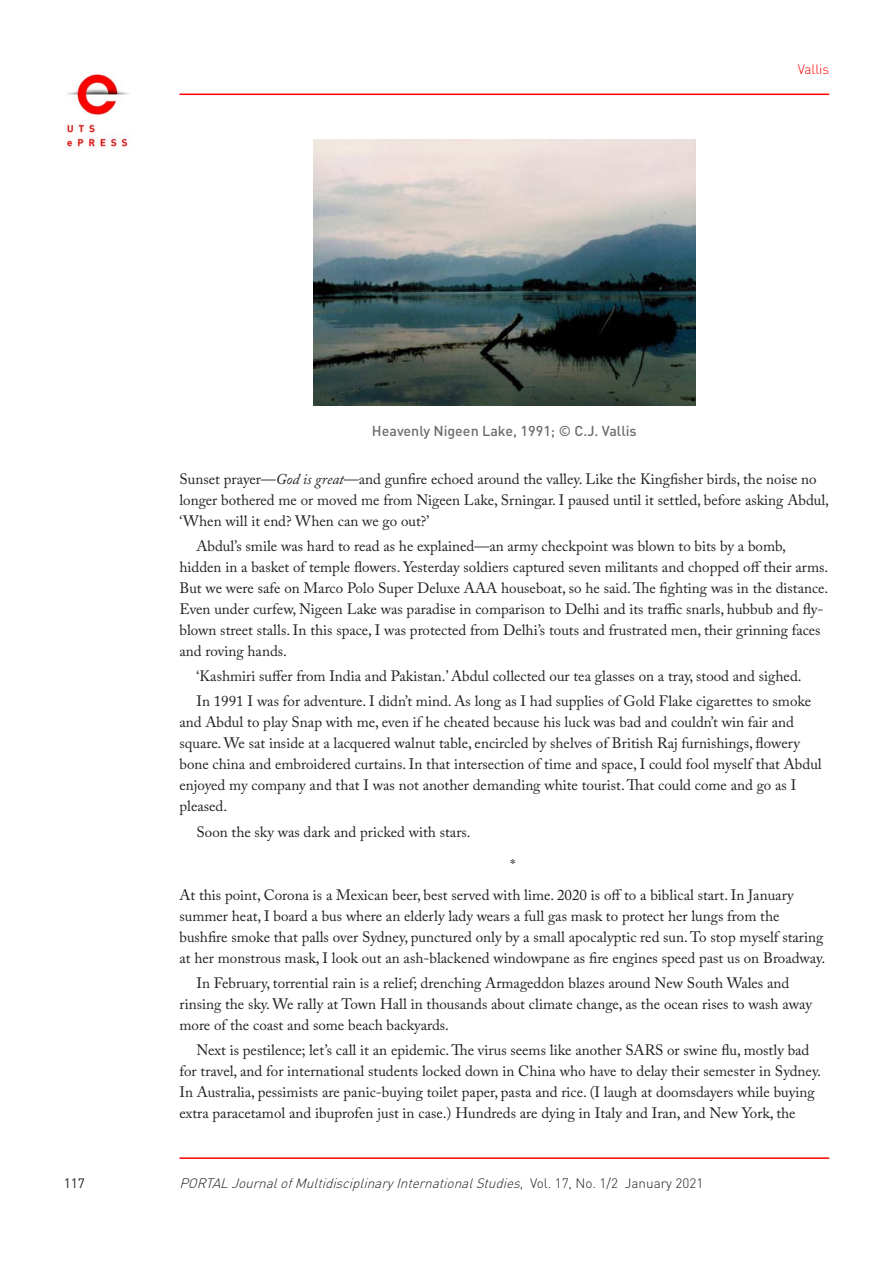
<style>
.page{position:relative;width:893px;height:1263px;background:#fff}
.page>*{position:absolute;margin:0;border:0;box-sizing:border-box;transform-origin:0 0}
.t1{font:15px/21px "Adobe Caslon Pro";color:#231f20}
.t2{font:500 14.25px "DIN";color:#6c6d70}
.t3{font:italic 300 13.5px "DIN Pro";color:#231f20}
.t4{font:300 13.5px "DIN Pro";color:#fe0000}
.t5{font:13.5px "DIN Pro";color:#231f20}
.s1{font-style:italic}
.s2{font-style:normal}
</style>
<div class="page">
<hr style="left:179px;top:1157px;width:650px;height:2px;background:#fe0000">
<img style="left:313px;top:139px;width:382px;height:266px">
<img style="left:66px;top:74px;width:63px;height:75px">
<hr style="left:179px;top:94px;width:650px;height:1px;background:#fe0000">
<p class="t4" style="left:798px;top:60px;width:33px">Vallis</p>
<p class="t2" style="left:372px;top:421px;width:266px">Heavenly Nigeen Lake, 1991; © C.J. Vallis</p>
<p class="t1" style="left:179px;top:468px;width:651px">Sunset prayer—<span class="s1">God is great</span>—and gunfire echoed around the valley. Like the Kingfisher birds, the noise no longer bothered me or moved me from Nigeen Lake, Srningar. I paused until it settled, before asking Abdul, ‘When will it end? When can we go out?’</p>
<p class="t1" style="left:179px;top:535px;width:650px;text-indent:17px">Abdul’s smile was hard to read as he explained—an army checkpoint was blown to bits by a bomb, hidden in a basket of temple flowers. Yesterday soldiers captured seven militants and chopped off their arms.<br>But we were safe on Marco Polo Super Deluxe AAA houseboat, so he said. The fighting was in the distance.<br>Even under curfew, Nigeen Lake was paradise in comparison to Delhi and its traffic snarls, hubbub and fly&shy;blown street stalls. In this space, I was protected from Delhi’s touts and frustrated men, their grinning faces and roving hands.</p>
<p class="t1" style="left:196px;top:663px;width:616px;line-height:25.2px">‘Kashmiri suffer from India and Pakistan.’ Abdul collected our tea glasses on a tray, stood and sighed.<br>In 1991 I was for adventure. I didn’t mind. As long as I had supplies of Gold Flake cigarettes to smoke</p>
<p class="t1" style="left:179px;top:712px;width:644px">and Abdul to play Snap with me, even if he cheated because his luck was bad and couldn’t win fair and square. We sat inside at a lacquered walnut table, encircled by shelves of British Raj furnishings, flowery bone china and embroidered curtains. In that intersection of time and space, I could fool myself that Abdul enjoyed my company and that I was not another demanding white tourist. That could come and go as I pleased.</p>
<p class="t1" style="left:196px;top:821px;width:276px">Soon the sky was dark and pricked with stars.</p>
<p class="t1" style="left:179px;top:850px;width:616px;line-height:29.5px;text-indent:331px">*<br>At this point, Corona is a Mexican beer, best served with lime. 2020 is off to a biblical start. In January</p>
<p class="t1" style="left:179px;top:905px;width:647px">summer heat, I board a bus where an elderly lady wears a full gas mask to protect her lungs from the bushfire smoke that palls over Sydney, punctured only by a small apocalyptic red sun. To stop myself staring at her monstrous mask, I look out an ash-blackened windowpane as fire engines speed past us on Broadway.</p>
<p class="t1" style="left:179px;top:972px;width:634px;text-indent:17px">In February, torrential rain is a relief; drenching Armageddon blazes around New South Wales and rinsing the sky. We rally at Town Hall in thousands about climate change, as the ocean rises to wash away more of the coast and some beach backyards.</p>
<p class="t1" style="left:179px;top:1040px;width:643px;text-indent:17px">Next is pestilence; let’s call it an epidemic. The virus seems like another SARS or swine flu, mostly bad for travel, and for international students locked down in China who have to delay their semester in Sydney.<br>In Australia, pessimists are panic-buying toilet paper, pasta and rice. (I laugh at doomsdayers while buying extra paracetamol and ibuprofen just in case.) Hundreds are dying in Italy and Iran, and New York, the</p>
<p class="t5" style="left:64px;top:1174px;width:23px">117</p>
<p class="t3" style="left:179px;top:1174px;width:525px">PORTALJournalofMultidisciplinaryInternationalStudies<span class="s2">, Vo l . 1 7 , N o . 1 / 2 J a n u a ry 2 0 2 1</span></p>
</div>
